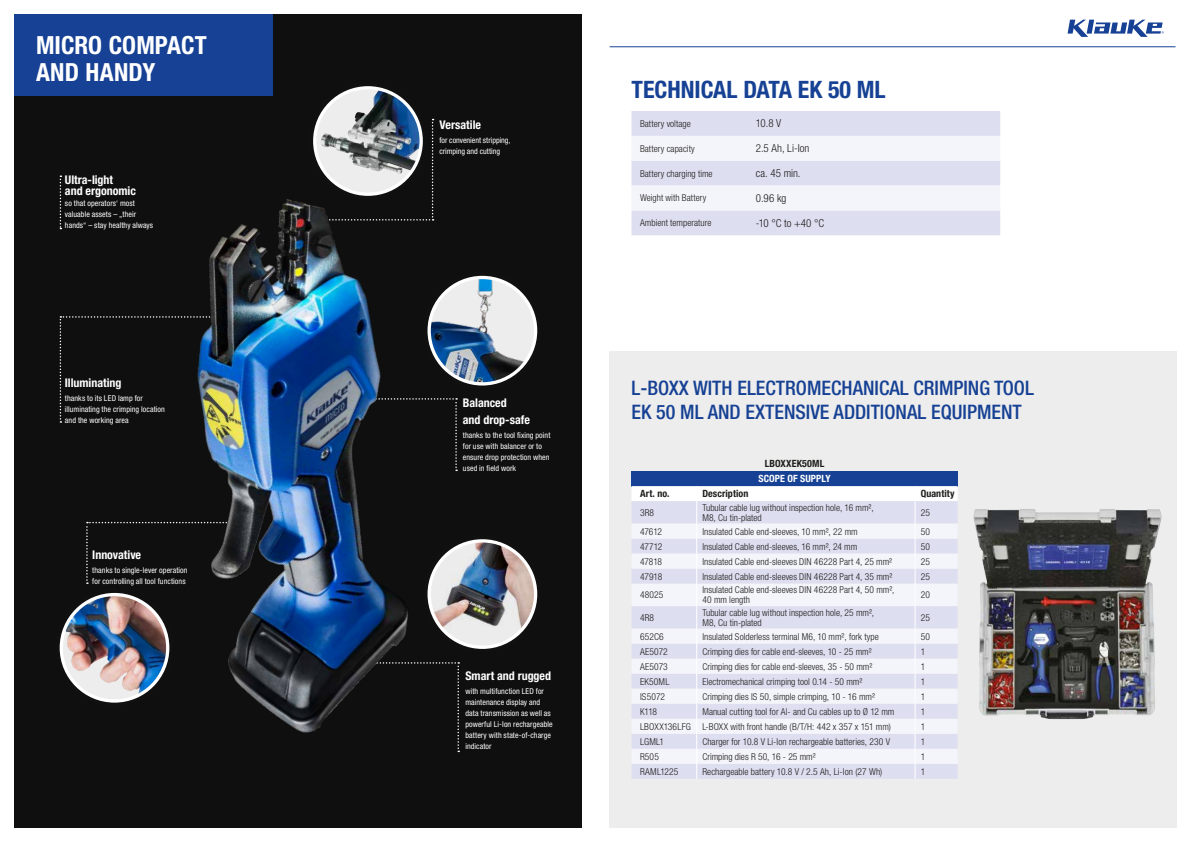
<style>
.page{position:relative;width:1191px;height:842px;background:#fff}
.page>*{position:absolute;margin:0;border:0;box-sizing:border-box;transform-origin:0 0}
.t1{font:700 condensed 25px/27px "Helvetica Neue LT Pro";color:#fff}
.t2{font:700 condensed 24px "Helvetica Neue LT Pro";color:#164194}
.t3{font:500 condensed 20px/24px "Helvetica Neue LT Pro";color:#164194}
.t4{font:700 condensed 12px/16.8px "Helvetica Neue LT Pro";color:#fff}
.t5{font:300 condensed 11px "Helvetica Neue LT Pro";color:#1d1d1b}
.t6{font:700 condensed 10px "Helvetica Neue LT Pro";letter-spacing:.01em;color:#1d1d1b}
.t7{font:700 condensed 10px "Helvetica Neue LT Pro";letter-spacing:.01em;color:#fff}
.t8{font:300 condensed 9.5px/10px "Helvetica Neue LT Pro";color:#1d1d1b}
.t9{font:condensed 8px/11px "Helvetica Neue LT Pro";letter-spacing:.01em;color:#fff}
</style>
<div class="page">
<div style="left:14px;top:14px;width:567px;height:814px;background:#0e0f0e"></div>
<div style="left:609px;top:351px;width:567px;height:477px;background:#ededed"></div>
<svg style="left:1067px;top:20px;width:96px;height:17px"></svg>
<img style="left:973px;top:509px;width:188px;height:210px">
<img style="left:329px;top:88px;width:59px;height:14px">
<hr style="left:609px;top:46px;width:566px;height:1px;background:#164194">
<img style="left:59px;top:102px;width:597px;height:725px">
<div style="left:14px;top:14px;width:258px;height:82px;background:#164194"></div>
<div style="left:631px;top:111px;width:369px;height:124px;background:#dedef1"></div>
<svg style="left:631px;top:136px;width:369px;height:74px"></svg>
<div style="left:631px;top:471px;width:326px;height:15px;background:#164194"></div>
<svg style="left:631px;top:486px;width:326px;height:293px"></svg>
<h1 class="t1" style="left:36px;top:31px;width:172px">MICRO COMPACT<br>AND HANDY</h1>
<p class="t4" style="left:65px;top:174px;width:73px;line-height:11px">Ultra-light<br>and ergonomic</p>
<p class="t9" style="left:65px;top:198px;width:90px">so that operators‘ most valuable assets – „their hands“ – stay healthy always</p>
<p class="t4" style="left:65px;top:374px;width:58px">Illuminating</p>
<p class="t9" style="left:65px;top:392px;width:101px">thanks to its LED lamp for illuminating the crimping location and the working area</p>
<p class="t4" style="left:92px;top:546px;width:50px">Innovative</p>
<p class="t9" style="left:92px;top:564px;width:97px">thanks to single-lever operation for controlling all tool functions</p>
<p class="t4" style="left:439px;top:116px;width:43px">Versatile</p>
<p class="t9" style="left:439px;top:134px;width:72px">for convenient stripping, crimping and cutting</p>
<p class="t4" style="left:463px;top:395px;width:69px">Balanced<br>and drop-safe</p>
<p class="t9" style="left:463px;top:430px;width:89px">thanks to the tool fixing point for use with balancer or to ensure drop protection when used in field work</p>
<p class="t4" style="left:465px;top:667px;width:87px">Smart and rugged</p>
<p class="t9" style="left:465px;top:686px;width:89px">with multifunction LED for maintenance display and data transmission as well as powerful Li-Ion rechargeable battery with state-of-charge indicator</p>
<h2 class="t2" style="left:631px;top:75px;width:256px">TECHNICAL DATA EK 50 ML</h2>
<p class="t8" style="left:640px;top:118px;width:52px">Battery voltage</p>
<p class="t5" style="left:756px;top:117px;width:27px">10.8 V</p>
<p class="t8" style="left:640px;top:143px;width:56px">Battery capacity</p>
<p class="t5" style="left:756px;top:142px;width:55px">2.5 Ah, Li-Ion</p>
<p class="t8" style="left:640px;top:168px;width:74px">Battery charging time</p>
<p class="t5" style="left:756px;top:167px;width:46px">ca. 45 min.</p>
<p class="t8" style="left:640px;top:193px;width:68px">Weight with Battery</p>
<p class="t5" style="left:756px;top:192px;width:32px">0.96 kg</p>
<p class="t8" style="left:640px;top:218px;width:73px">Ambient temperature</p>
<p class="t5" style="left:756px;top:217px;width:70px">-10 °C to +40 °C</p>
<h3 class="t3" style="left:631px;top:376px;width:404px">L-BOXX WITH ELECTROMECHANICAL CRIMPING TOOL<br>EK 50 ML AND EXTENSIVE ADDITIONAL EQUIPMENT</h3>
<p class="t6" style="left:765px;top:457px;width:61px">LBOXXEK50ML</p>
<p class="t7" style="left:758px;top:472px;width:74px">SCOPE OF SUPPLY</p>
<p class="t6" style="left:640px;top:488px;width:31px">Art. no.</p>
<p class="t6" style="left:702px;top:488px;width:48px">Description</p>
<p class="t6" style="left:920px;top:488px;width:35px">Quantity</p>
<p class="t8" style="left:640px;top:507px;width:16px">3R8</p>
<p class="t8" style="left:702px;top:502px;width:173px">Tubular cable lug without inspection hole, 16 mm²,<br>M8, Cu tin-plated</p>
<p class="t8" style="left:920px;top:507px;width:11px">25</p>
<p class="t8" style="left:640px;top:526px;width:24px">47612</p>
<p class="t8" style="left:702px;top:526px;width:157px">Insulated Cable end-sleeves, 10 mm², 22 mm</p>
<p class="t8" style="left:920px;top:526px;width:11px">50</p>
<p class="t8" style="left:640px;top:541px;width:24px">47712</p>
<p class="t8" style="left:702px;top:541px;width:156px">Insulated Cable end-sleeves, 16 mm², 24 mm</p>
<p class="t8" style="left:920px;top:541px;width:11px">50</p>
<p class="t8" style="left:640px;top:556px;width:24px">47818</p>
<p class="t8" style="left:702px;top:556px;width:191px">Insulated Cable end-sleeves DIN 46228 Part 4, 25 mm²</p>
<p class="t8" style="left:920px;top:556px;width:11px">25</p>
<p class="t8" style="left:640px;top:571px;width:24px">47918</p>
<p class="t8" style="left:702px;top:571px;width:191px">Insulated Cable end-sleeves DIN 46228 Part 4, 35 mm²</p>
<p class="t8" style="left:920px;top:571px;width:11px">25</p>
<p class="t8" style="left:640px;top:590px;width:25px">48025</p>
<p class="t8" style="left:702px;top:585px;width:194px">Insulated Cable end-sleeves DIN 46228 Part 4, 50 mm²,<br>40 mm length</p>
<p class="t8" style="left:920px;top:590px;width:11px">20</p>
<p class="t8" style="left:640px;top:612px;width:16px">4R8</p>
<p class="t8" style="left:702px;top:607px;width:173px">Tubular cable lug without inspection hole, 25 mm²,<br>M8, Cu tin-plated</p>
<p class="t8" style="left:920px;top:612px;width:11px">25</p>
<p class="t8" style="left:640px;top:631px;width:25px">652C6</p>
<p class="t8" style="left:702px;top:631px;width:178px">Insulated Solderless terminal M6, 10 mm², fork type</p>
<p class="t8" style="left:920px;top:631px;width:11px">50</p>
<p class="t8" style="left:640px;top:646px;width:29px">AE5072</p>
<p class="t8" style="left:702px;top:646px;width:171px">Crimping dies for cable end-sleeves, 10 - 25 mm²</p>
<p class="t8" style="left:920px;top:646px;width:6px">1</p>
<p class="t8" style="left:640px;top:661px;width:29px">AE5073</p>
<p class="t8" style="left:702px;top:661px;width:171px">Crimping dies for cable end-sleeves, 35 - 50 mm²</p>
<p class="t8" style="left:920px;top:661px;width:6px">1</p>
<p class="t8" style="left:640px;top:676px;width:31px">EK50ML</p>
<p class="t8" style="left:702px;top:676px;width:161px">Electromechanical crimping tool 0.14 - 50 mm²</p>
<p class="t8" style="left:920px;top:676px;width:6px">1</p>
<p class="t8" style="left:640px;top:691px;width:27px">IS5072</p>
<p class="t8" style="left:702px;top:691px;width:174px">Crimping dies IS 50, simple crimping, 10 - 16 mm²</p>
<p class="t8" style="left:920px;top:691px;width:6px">1</p>
<p class="t8" style="left:640px;top:706px;width:19px">K118</p>
<p class="t8" style="left:702px;top:706px;width:193px">Manual cutting tool for Al- and Cu cables up to Ø 12 mm</p>
<p class="t8" style="left:920px;top:706px;width:6px">1</p>
<p class="t8" style="left:640px;top:721px;width:252px">LBOXX136LFG L-BOXX with front handle (B/T/H: 442 x 357 x 151 mm)</p>
<p class="t8" style="left:920px;top:721px;width:6px">1</p>
<p class="t8" style="left:640px;top:736px;width:26px">LGML1</p>
<p class="t8" style="left:702px;top:736px;width:189px">Charger for 10.8 V Li-Ion rechargeable batteries, 230 V</p>
<p class="t8" style="left:920px;top:736px;width:6px">1</p>
<p class="t8" style="left:640px;top:751px;width:20px">R505</p>
<p class="t8" style="left:702px;top:751px;width:115px">Crimping dies R 50, 16 - 25 mm²</p>
<p class="t8" style="left:920px;top:751px;width:6px">1</p>
<p class="t8" style="left:640px;top:766px;width:40px">RAML1225</p>
<p class="t8" style="left:702px;top:766px;width:181px">Rechargeable battery 10.8 V / 2.5 Ah, Li-Ion (27 Wh)</p>
<p class="t8" style="left:920px;top:766px;width:6px">1</p>
</div>
